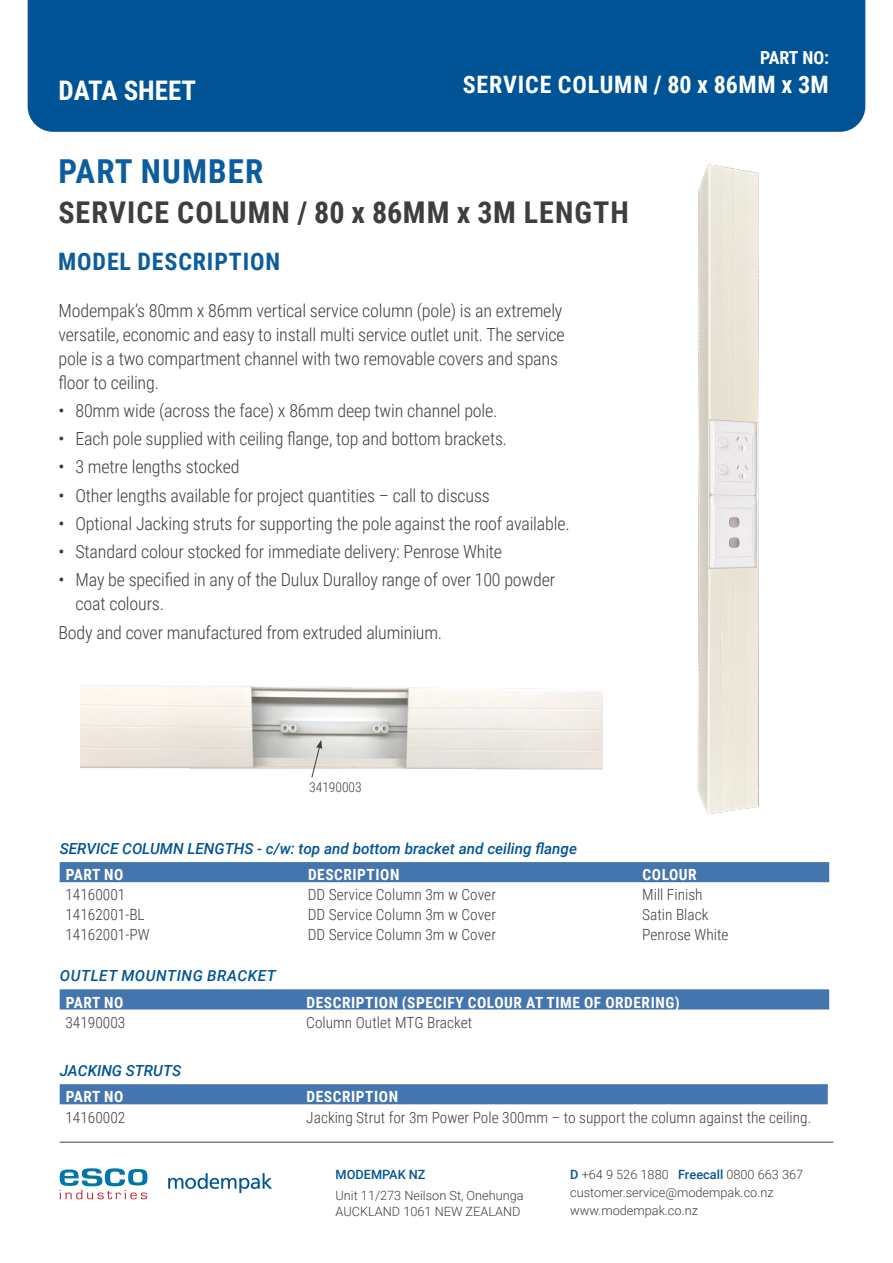
<style>
.page{position:relative;width:893px;height:1263px;background:#fff}
.page>*{position:absolute;margin:0;border:0;box-sizing:border-box;transform-origin:0 0}
.Header__Part_No{font:700 33px "Roboto Condensed";letter-spacing:.035em;color:#0b5d9d}
.Part_Number{font:700 30px "Roboto Condensed";letter-spacing:.035em;color:#3e3e3f}
.t1{font:700 27px "Roboto Condensed";color:#fff}
.Masthead_Codes{font:700 24px "Roboto Condensed";letter-spacing:.035em;color:#fff}
.Header__Model_Des{font:700 24px "Roboto Condensed";letter-spacing:.035em;color:#0b5d9d}
.Bulleted_List{font:300 18px/24px "Roboto Condensed";letter-spacing:-.01em;color:#3e3e3f}
.Masthead_Codes_SML{font:700 18px "Roboto Condensed";letter-spacing:-.01em;color:#fff}
.t2{font:300 15.45px "Roboto Condensed";color:#3e3e3f}
.t3{font:700 15.45px "Roboto Condensed";letter-spacing:.035em;color:#fff}
.t4{font:italic 500 15.3px "Roboto";color:#005495}
.t5{font:italic 500 15.3px "Roboto";letter-spacing:.035em;color:#005495}
.t6{font:300 13.5px "Roboto Condensed";color:#3e3e3f}
.t7{font:300 12.75px/18px "Roboto";color:#3e3e3f}
.t8{font:500 12.75px "Roboto";color:#005495}
.s1{font-weight:400}
.s2{font-weight:500;color:#005495}
</style>
<div class="page">
<div style="left:28px;top:0;width:837px;height:132px;background:#005495"></div>
<svg style="left:60px;top:1168px;width:87px;height:31px"></svg>
<hr style="left:60px;top:1142px;width:773px;height:1px;background:#3e3e3f">
<svg style="left:168px;top:1173px;width:104px;height:20px"></svg>
<div style="left:60px;top:862px;width:769px;height:20px;background:#4575ae"></div>
<svg style="left:60px;top:882px;width:769px;height:1px"></svg>
<svg style="left:60px;top:989px;width:769px;height:21px;background:#4c7ab1"></svg>
<svg style="left:60px;top:1084px;width:768px;height:21px;background:#4c7ab1"></svg>
<img style="left:697px;top:164px;width:62px;height:650px">
<img style="left:80px;top:685px;width:522px;height:85px">
<svg style="left:311px;top:740px;width:11px;height:38px"></svg>
<h3 class="t1" style="left:58px;top:72px;width:139px">DATA SHEET</h3>
<p class="Masthead_Codes_SML" style="left:760px;top:45px;width:71px">PART NO:</p>
<p class="Masthead_Codes" style="left:463px;top:68px;width:367px">SERVICE COLUMN / 80 x 86MM x 3M</p>
<p class="Header__Part_No" style="left:58px;top:149px;width:207px">PART NUMBER</p>
<p class="Part_Number" style="left:58px;top:191px;width:572px">SERVICE COLUMN / 80 x 86MM x 3M LENGTH</p>
<p class="Header__Model_Des" style="left:58px;top:245px;width:223px">MODEL DESCRIPTION</p>
<p class="Bulleted_List" style="left:58px;top:297px;width:508px">Modempak’s 80mm x 86mm vertical service column (pole) is an extremely versatile, economic and easy to install multi service outlet unit. The service pole is a two compartment channel with two removable covers and spans floor to ceiling.</p>
<p class="Bulleted_List" style="left:58px;top:398px;width:441px"><span class="s1">•</span> 80mm wide (across the face) x 86mm deep twin channel pole.</p>
<p class="Bulleted_List" style="left:58px;top:426px;width:450px"><span class="s1">•</span> Each pole supplied with ceiling flange, top and bottom brackets.</p>
<p class="Bulleted_List" style="left:58px;top:454px;width:183px"><span class="s1">•</span> 3 metre lengths stocked</p>
<p class="Bulleted_List" style="left:58px;top:482px;width:433px"><span class="s1">•</span> Other lengths available for project quantities – call to discuss</p>
<p class="Bulleted_List" style="left:58px;top:511px;width:513px"><span class="s1">•</span> Optional Jacking struts for supporting the pole against the roof available.</p>
<p class="Bulleted_List" style="left:58px;top:539px;width:445px"><span class="s1">•</span> Standard colour stocked for immediate delivery: Penrose White</p>
<p class="Bulleted_List" style="left:75px;top:567px;width:481px;text-indent:-17px"><span class="s1">•</span> May be specified in any of the Dulux Duralloy range of over 100 powder coat colours.</p>
<p class="Bulleted_List" style="left:58px;top:619px;width:385px">Body and cover manufactured from extruded aluminium.</p>
<p class="t6" style="left:309px;top:777px;width:54px">34190003</p>
<p class="t4" style="left:60px;top:838px;width:519px">SERVICE COLUMN LENGTHS - c/w: top and bottom bracket and ceiling flange</p>
<p class="t3" style="left:66px;top:864px;width:59px">PART NO</p>
<p class="t3" style="left:308px;top:864px;width:93px">DESCRIPTION</p>
<p class="t3" style="left:642px;top:864px;width:56px">COLOUR</p>
<p class="t2" style="left:66px;top:884px;width:61px">14160001</p>
<p class="t2" style="left:308px;top:884px;width:190px">DD Service Column 3m w Cover</p>
<p class="t2" style="left:642px;top:884px;width:62px">Mill Finish</p>
<p class="t2" style="left:66px;top:903px;width:81px">14162001-BL</p>
<p class="t2" style="left:308px;top:903px;width:190px">DD Service Column 3m w Cover</p>
<p class="t2" style="left:642px;top:903px;width:68px">Satin Black</p>
<p class="t2" style="left:66px;top:924px;width:86px">14162001-PW</p>
<p class="t2" style="left:308px;top:924px;width:190px">DD Service Column 3m w Cover</p>
<p class="t2" style="left:642px;top:924px;width:88px">Penrose White</p>
<p class="t5" style="left:60px;top:965px;width:218px">OUTLET MOUNTING BRACKET</p>
<p class="t3" style="left:66px;top:991px;width:59px">PART NO</p>
<p class="t3" style="left:307px;top:991px;width:375px">DESCRIPTION (SPECIFY COLOUR AT TIME OF ORDERING)</p>
<p class="t2" style="left:66px;top:1012px;width:61px">34190003</p>
<p class="t2" style="left:306px;top:1012px;width:167px">Column Outlet MTG Bracket</p>
<p class="t4" style="left:60px;top:1060px;width:123px">JACKING STRUTS</p>
<p class="t3" style="left:66px;top:1086px;width:59px">PART NO</p>
<p class="t3" style="left:307px;top:1086px;width:93px">DESCRIPTION</p>
<p class="t2" style="left:66px;top:1106px;width:61px">14160002</p>
<p class="t2" style="left:306px;top:1106px;width:507px">Jacking Strut for 3m Power Pole 300mm – to support the column against the ceiling.</p>
<p class="t8" style="left:335px;top:1165px;width:92px">MODEMPAK NZ</p>
<p class="t7" style="left:335px;top:1186px;width:190px;line-height:16.5px">Unit 11/273 Neilson St, Onehunga<br>AUCKLAND 1061 NEW ZEALAND</p>
<p class="t7" style="left:570px;top:1165px;width:234px"><span class="s2">D</span> +64 9 526 1880 <span class="s2">Freecall</span> 0800 663 367 customer.service@modempak.co.nz www.modempak.co.nz</p>
</div>
